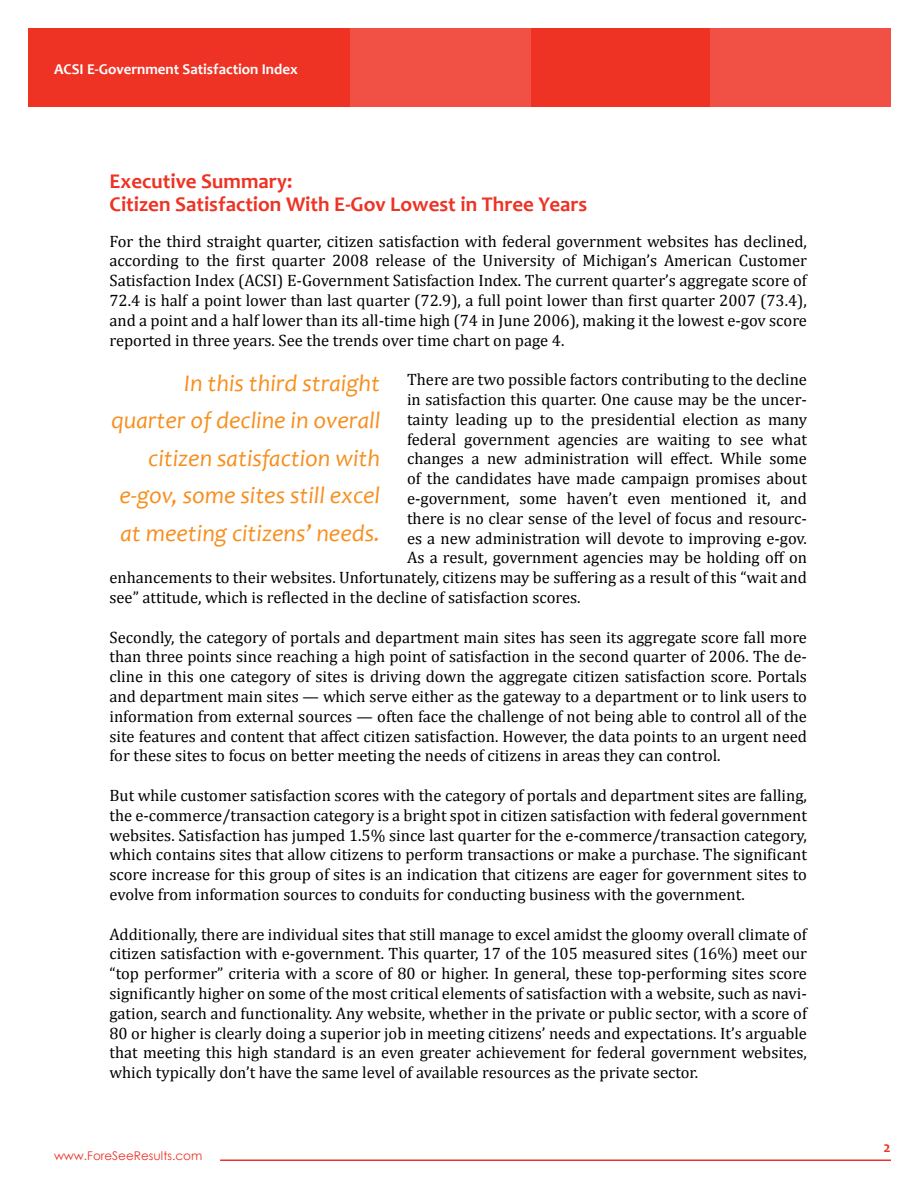
<style>
.page{position:relative;width:918px;height:1188px;background:#fff}
.page>*{position:absolute;margin:0;border:0;box-sizing:border-box;transform-origin:0 0}
.t1{font:italic 24px/37.5px "Candara";color:#f78f1e;text-align:right}
.t2{font:700 21px/22.5px "Candara";color:#ee3224}
.t3{font:16.5px/19.8px "Cambria";color:#000;text-align:justify}
.t4{font:700 15px "Candara";color:#fff}
.t5{font:700 15px "Candara";color:#ee3224}
.t6{font:12px "Century Gothic";color:#ee3224}
</style>
<div class="page">
<div style="left:28px;top:28px;width:863px;height:79px;background:#ee3224"></div>
<div style="left:711px;top:28px;width:180px;height:79px;background:#f15145"></div>
<div style="left:351px;top:28px;width:180px;height:79px;background:#f15145"></div>
<hr style="left:220px;top:1160px;width:671px;height:1px;background:#ee3224">
<p class="t4" style="left:54px;top:60px;width:245px">ACSI E-Government Satisfaction Index</p>
<p class="t2" style="left:110px;top:170px;width:479px">Executive Summary:<br>Citizen Satisfaction With E-Gov Lowest in Three Years</p>
<p class="t3" style="left:110px;top:231px;width:699px">For the third straight quarter, citizen satisfaction with federal government websites has declined, according to the first quarter 2008 release of the University of Michigan’s American Customer Satisfaction Index (ACSI) E-Government Satisfaction Index. The current quarter’s aggregate score of 72.4 is half a point lower than last quarter (72.9), a full point lower than first quarter 2007 (73.4), and a point and a half lower than its all-time high (74 in June 2006), making it the lowest e-gov score reported in three years. See the trends over time chart on page 4.</p>
<p class="t3" style="left:407px;top:370px;width:401px">There are two possible factors contributing to the decline</p>
<p class="t3" style="left:407px;top:389px;width:401px">in satisfaction this quarter. One cause may be the uncer-</p>
<p class="t3" style="left:407px;top:409px;width:401px">tainty leading up to the presidential election as many</p>
<p class="t3" style="left:407px;top:429px;width:401px">federal government agencies are waiting to see what</p>
<p class="t3" style="left:407px;top:449px;width:401px">changes a new administration will effect. While some</p>
<p class="t3" style="left:407px;top:469px;width:401px">of the candidates have made campaign promises about</p>
<p class="t3" style="left:407px;top:488px;width:401px">e-government, some haven’t even mentioned it, and</p>
<p class="t3" style="left:407px;top:508px;width:401px">there is no clear sense of the level of focus and resourc-</p>
<p class="t3" style="left:407px;top:528px;width:401px">es a new administration will devote to improving e-gov.</p>
<p class="t3" style="left:407px;top:548px;width:401px">As a result, government agencies may be holding off on</p>
<p class="t3" style="left:110px;top:568px;width:699px">enhancements to their websites. Unfortunately, citizens may be suffering as a result of this “wait and</p>
<p class="t3" style="left:110px;top:587px;width:473px">see” attitude, which is reflected in the decline of satisfaction scores.</p>
<p class="t3" style="left:110px;top:627px;width:699px">Secondly, the category of portals and department main sites has seen its aggregate score fall more than three points since reaching a high point of satisfaction in the second quarter of 2006. The de&shy;cline in this one category of sites is driving down the aggregate citizen satisfaction score. Portals and department main sites — which serve either as the gateway to a department or to link users to information from external sources — often face the challenge of not being able to control all of the site features and content that affect citizen satisfaction. However, the data points to an urgent need for these sites to focus on better meeting the needs of citizens in areas they can control.</p>
<p class="t3" style="left:110px;top:785px;width:699px">But while customer satisfaction scores with the category of portals and department sites are falling, the e-commerce/transaction category is a bright spot in citizen satisfaction with federal government websites. Satisfaction has jumped 1.5% since last quarter for the e-commerce/transaction category, which contains sites that allow citizens to perform transactions or make a purchase. The significant score increase for this group of sites is an indication that citizens are eager for government sites to evolve from information sources to conduits for conducting business with the government.</p>
<p class="t3" style="left:110px;top:924px;width:699px">Additionally, there are individual sites that still manage to excel amidst the gloomy overall climate of citizen satisfaction with e-government. This quarter, 17 of the 105 measured sites (16%) meet our “top performer” criteria with a score of 80 or higher. In general, these top-performing sites score significantly higher on some of the most critical elements of satisfaction with a website, such as navi&shy;gation, search and functionality. Any website, whether in the private or public sector, with a score of 80 or higher is clearly doing a superior job in meeting citizens’ needs and expectations. It’s arguable that meeting this high standard is an even greater achievement for federal government websites, which typically don’t have the same level of available resources as the private sector.</p>
<h1 class="t1" style="left:111px;top:364px;width:271px">In this third straight quarter of decline in overall citizen satisfaction with e-gov, some sites still excel at meeting citizens’ needs.</h1>
<p class="t6" style="left:54px;top:1148px;width:150px">www.ForeSeeResults.com</p>
<p class="t5" style="left:883px;top:1138px;width:9px">2</p>
</div>
